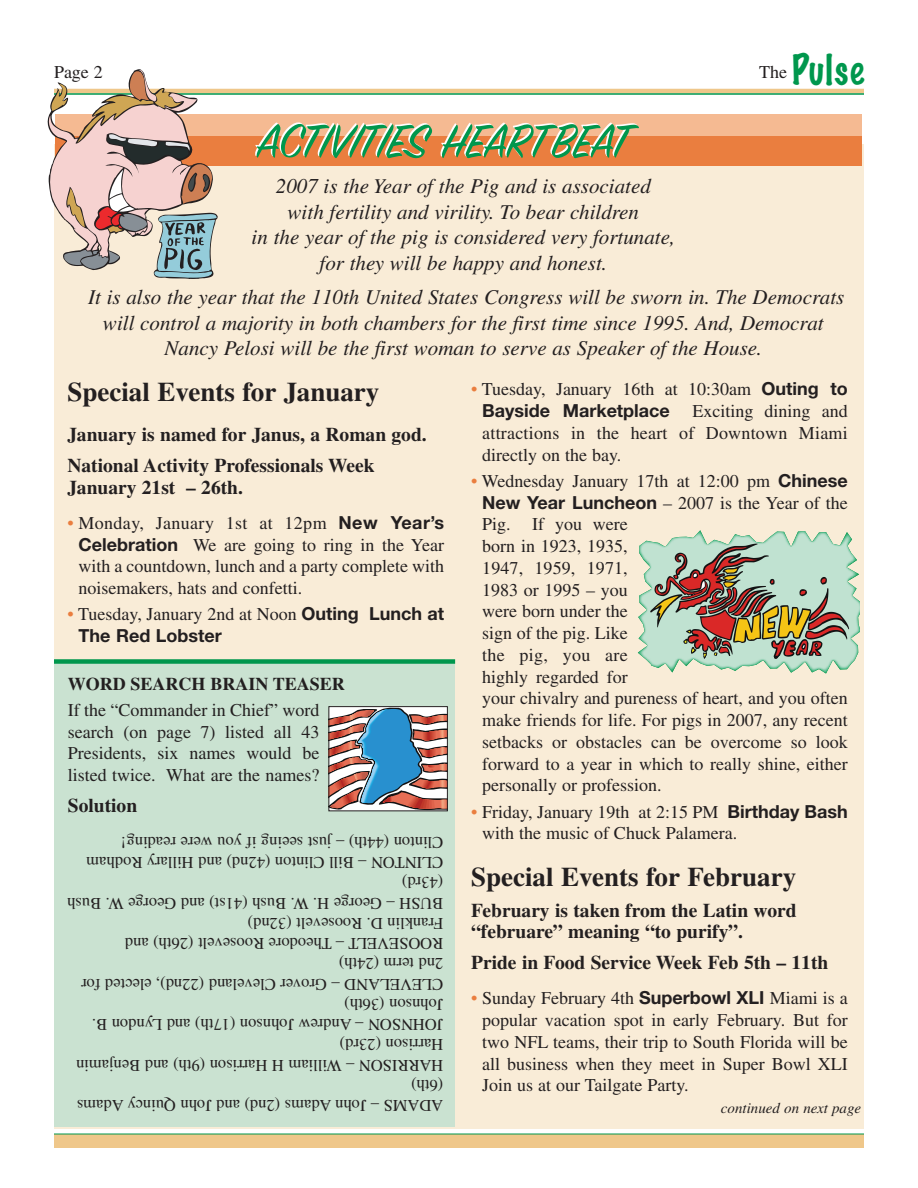
<style>
.page{position:relative;width:918px;height:1188px;background:#fff}
.page>*{position:absolute;margin:0;border:0;box-sizing:border-box;transform-origin:0 0}
.t1{font:52.5px "Sign Painter House Script";letter-spacing:-.03em;color:#00974d}
.t2{font:100 37.5px "Marker Felt";letter-spacing:.035em;color:#00974d}
.t3{font:700 27px "Times";color:#231f20}
.t4{font:italic 21px/25.5px "Times";color:#231f20;text-align:center}
.t5{font:700 19.5px/30.8px "Times";color:#231f20}
.t6{font:18px/21.8px "Times";color:#231f20;text-align:justify}
.t7{font:700 18px "Helvetica Neue";color:#231f20}
.t8{font:700 18px "Times";color:#231f20}
.t9{font:16.5px/20.2px "Times";color:#231f20}
.t10{font:italic 15px "Times";color:#231f20}
.s1{color:#ea7e3f}
.s2{font-family:"Helvetica Neue";font-weight:700}
.s3{font-family:"Times";font-weight:400}
</style>
<div class="page">
<div style="left:55px;top:114px;width:807px;height:26px;background:#f5ba92"></div>
<div style="left:54px;top:144px;width:810px;height:985px;background:#f9ecd7"></div>
<div style="left:55px;top:136px;width:807px;height:30px;background:#ea7e3f"></div>
<div style="left:54px;top:1134px;width:810px;height:14px;background:#efc78a"></div>
<hr style="left:54px;top:89px;width:810px;height:4px;background:#efc78a">
<hr style="left:54px;top:93px;width:810px;height:2px;background:#00974d">
<hr style="left:54px;top:1134px;width:810px;height:1px;background:#00974d">
<svg style="left:48px;top:69px;width:170px;height:209px"></svg>
<svg style="left:638px;top:530px;width:222px;height:144px;background:#b2b49e"></svg>
<div style="left:54px;top:663px;width:401px;height:464px;background:#cae2d1"></div>
<svg style="left:330px;top:708px;width:116px;height:101px;background:#9395a3"></svg>
<div style="left:328px;top:706px;width:120px;height:105px;border:1px solid #231f20"></div>
<div style="left:54px;top:659px;width:401px;height:5px;background:#00974d"></div>
<p class="t6" style="left:54px;top:63px;width:50px">Page 2</p>
<h1 class="t1" style="left:256px;top:124px;width:378px">ACTIVITIES HEARTBEAT</h1>
<h2 class="t2" style="left:759px;top:55px;width:106px"><sup>The</sup> Pulse</h2>
<p class="t4" style="left:252px;top:175px;width:425px">2007 is the Year of the Pig and is associated<br>with fertility and virility. To bear children<br>in the year of the pig is considered very fortunate, for they will be happy and honest.</p>
<p class="t4" style="left:88px;top:286px;width:758px">It is also the year that the 110th United States Congress will be sworn in. The Democrats will control a majority in both chambers for the first time since 1995. And, Democrat<br>Nancy Pelosi will be the first woman to serve as Speaker of the House.</p>
<h3 class="t3" style="left:68px;top:382px;width:313px">Special Events for January</h3>
<p class="t5" style="left:68px;top:421px;width:361px">January is named for Janus, a Roman god.<br>National Activity Professionals Week</p>
<p class="t5" style="left:68px;top:473px;width:177px">January 21st – 26th.</p>
<p class="t6" style="left:79px;top:514px;width:367px;text-indent:-11px"><span class="s1">•</span> Monday, January 1st at 12pm <span class="s2">New Year’s Celebration</span> We are going to ring in the Year with a countdown, lunch and a party complete with noisemakers, hats and confetti.</p>
<p class="t6" style="left:68px;top:605px;width:378px"><span class="s1">•</span> Tuesday, January 2nd at Noon <span class="s2">Outing Lunch at</span></p>
<p class="t7" style="left:79px;top:629px;width:145px">The Red Lobster</p>
<p class="t8" style="left:68px;top:677px;width:279px">WORD SEARCH BRAIN TEASER</p>
<p class="t6" style="left:68px;top:701px;width:253px">If the “Commander in Chief” word search (on page 7) listed all 43<br>Presidents, six names would be listed twice. What are the names?</p>
<p class="t5" style="left:68px;top:792px;width:71px">Solution</p>
<p class="t9" style="left:443px;top:1114px;width:378px;rotate:-180deg">ADAMS – John Adams (2nd) and John Quincy Adams (6th)<br>HARRISON – William H Harrison (9th) and Benjamin Harrison (23rd)<br>JOHNSON – Andrew Johnson (17th) and Lyndon B.<br>Johnson (36th)<br>CLEVELAND – Grover Cleveland (22nd), elected for 2nd term (24th)<br>ROOSEVELT – Theodore Roosevelt (26th) and Franklin D. Roosevelt (32nd)<br>BUSH – George H. W. Bush (41st) and George W. Bush (43rd)<br>CLINTON – Bill Clinton (42nd) and Hillary Rodham Clinton (44th) – just seeing if you were reading!</p>
<p class="t6" style="left:471px;top:380px;width:378px"><span class="s1">•</span> Tuesday, January 16th at 10:30am <span class="s2">Outing to</span></p>
<p class="t7" style="left:482px;top:404px;width:367px">Bayside Marketplace <span class="s3">Exciting dining and</span></p>
<p class="t6" style="left:482px;top:424px;width:367px">attractions in the heart of Downtown Miami directly on the bay.</p>
<p class="t6" style="left:482px;top:472px;width:367px;text-align:left;text-indent:-11px"><span class="s1">•</span> Wednesday January 17th at 12:00 pm <span class="s2">Chinese<br>New Year Luncheon</span> – 2007 is the Year of the<br>Pig. If you were<br>born in 1923, 1935,<br>1947, 1959, 1971,<br>1983 or 1995 – you<br>were born under the<br>sign of the pig. Like<br>the pig, you are<br>highly regarded for<br>your chivalry and pureness of heart, and you often make friends for life. For pigs in 2007, any recent setbacks or obstacles can be overcome so look forward to a year in which to really shine, either personally or profession.</p>
<p class="t6" style="left:482px;top:802px;width:367px;text-indent:-11px"><span class="s1">•</span> Friday, January 19th at 2:15 PM <span class="s2">Birthday Bash </span>with the music of Chuck Palamera.</p>
<h3 class="t3" style="left:471px;top:867px;width:327px">Special Events for February</h3>
<p class="t5" style="left:471px;top:901px;width:327px;line-height:21.8px">February is taken from the Latin word “februare” meaning “to purify”.</p>
<p class="t5" style="left:471px;top:949px;width:359px">Pride in Food Service Week Feb 5th – 11th</p>
<p class="t6" style="left:482px;top:989px;width:367px;text-indent:-11px"><span class="s1">•</span> Sunday February 4th <span class="s2">Superbowl XLI</span> Miami is a popular vacation spot in early February. But for two NFL teams, their trip to South Florida will be all business when they meet in Super Bowl XLI Join us at our Tailgate Party.</p>
<p class="t10" style="left:721px;top:1102px;width:142px">continued on next page</p>
</div>
